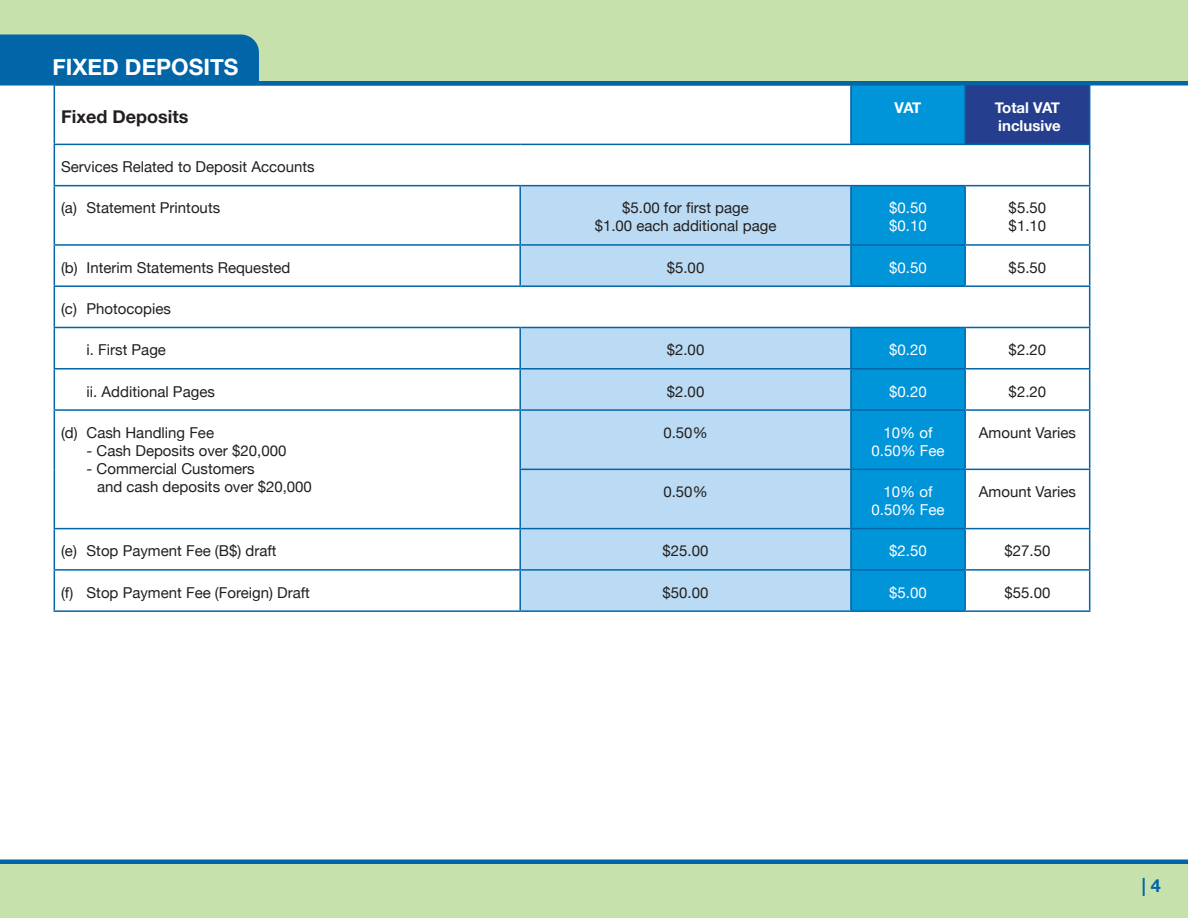
<style>
.page{position:relative;width:1188px;height:918px;background:#c6e1ab}
.page>*{position:absolute;margin:0;border:0;box-sizing:border-box;transform-origin:0 0}
.t1{font:700 22.5px "Helvetica Neue";color:#fff}
.t2{font:700 18px "Helvetica Neue";color:#231f20}
.t3{font:700 18px "Helvetica Neue";color:#0165a8}
.t4{font:15px/18px "Helvetica Neue";color:#231f20}
.t5{font:15px/18px "Helvetica Neue";color:#fff}
.t6{font:700 15px "Helvetica Neue";color:#fff}
.t7{font:700 15px "Helvetica Neue";letter-spacing:-.025em;color:#fff}
</style>
<div class="page">
<div style="left:0;top:34px;width:259px;height:47px;background:#0165a8"></div>
<div style="left:0;top:81px;width:1188px;height:783px;background:#fff"></div>
<svg style="left:851px;top:86px;width:114px;height:524px;background:#28a4de"></svg>
<div style="left:965px;top:85px;width:125px;height:59px;background:#253f8e"></div>
<svg style="left:520px;top:186px;width:331px;height:424px;background:#bfddf3"></svg>
<div style="left:965px;top:186px;width:124px;height:424px;background:#fff"></div>
<hr style="left:54px;top:84px;width:466px;height:2px;background:#0165a8">
<hr style="left:54px;top:85px;width:1px;height:59px;background:#0165a8">
<hr style="left:520px;top:84px;width:331px;height:2px;background:#0165a8">
<hr style="left:851px;top:84px;width:114px;height:2px;background:#0165a8">
<hr style="left:850px;top:85px;width:2px;height:59px;background:#0165a8">
<hr style="left:965px;top:84px;width:125px;height:2px;background:#0165a8">
<hr style="left:964px;top:85px;width:2px;height:59px;background:#0165a8">
<hr style="left:1089px;top:85px;width:1px;height:59px;background:#0165a8">
<hr style="left:54px;top:144px;width:466px;height:1px;background:#0165a8">
<hr style="left:54px;top:145px;width:1px;height:40px;background:#0165a8">
<hr style="left:520px;top:144px;width:331px;height:1px;background:#0165a8">
<hr style="left:851px;top:144px;width:114px;height:1px;background:#0165a8">
<hr style="left:965px;top:144px;width:125px;height:1px;background:#0165a8">
<hr style="left:1089px;top:145px;width:1px;height:40px;background:#0165a8">
<hr style="left:54px;top:185px;width:466px;height:1px;background:#0165a8">
<hr style="left:54px;top:186px;width:1px;height:58px;background:#0165a8">
<hr style="left:520px;top:185px;width:331px;height:1px;background:#0165a8">
<hr style="left:519px;top:186px;width:2px;height:58px;background:#0165a8">
<hr style="left:851px;top:185px;width:114px;height:1px;background:#0165a8">
<hr style="left:850px;top:186px;width:2px;height:58px;background:#0165a8">
<hr style="left:965px;top:185px;width:125px;height:1px;background:#0165a8">
<hr style="left:964px;top:186px;width:2px;height:58px;background:#0165a8">
<hr style="left:1089px;top:186px;width:1px;height:58px;background:#0165a8">
<hr style="left:54px;top:244px;width:466px;height:2px;background:#0165a8">
<hr style="left:54px;top:246px;width:1px;height:39px;background:#0165a8">
<hr style="left:520px;top:244px;width:331px;height:2px;background:#0165a8">
<hr style="left:519px;top:246px;width:2px;height:39px;background:#0165a8">
<hr style="left:851px;top:244px;width:114px;height:2px;background:#0165a8">
<hr style="left:850px;top:246px;width:2px;height:39px;background:#0165a8">
<hr style="left:965px;top:244px;width:125px;height:2px;background:#0165a8">
<hr style="left:964px;top:246px;width:2px;height:39px;background:#0165a8">
<hr style="left:1089px;top:246px;width:1px;height:39px;background:#0165a8">
<hr style="left:54px;top:285px;width:466px;height:2px;background:#0165a8">
<hr style="left:54px;top:287px;width:1px;height:40px;background:#0165a8">
<hr style="left:520px;top:285px;width:331px;height:2px;background:#0165a8">
<hr style="left:851px;top:285px;width:114px;height:2px;background:#0165a8">
<hr style="left:965px;top:285px;width:125px;height:2px;background:#0165a8">
<hr style="left:1089px;top:287px;width:1px;height:40px;background:#0165a8">
<hr style="left:54px;top:327px;width:466px;height:1px;background:#0165a8">
<hr style="left:54px;top:328px;width:1px;height:40px;background:#0165a8">
<hr style="left:520px;top:327px;width:331px;height:1px;background:#0165a8">
<hr style="left:519px;top:328px;width:2px;height:40px;background:#0165a8">
<hr style="left:851px;top:327px;width:114px;height:1px;background:#0165a8">
<hr style="left:850px;top:328px;width:2px;height:40px;background:#0165a8">
<hr style="left:965px;top:327px;width:125px;height:1px;background:#0165a8">
<hr style="left:964px;top:328px;width:2px;height:40px;background:#0165a8">
<hr style="left:1089px;top:328px;width:1px;height:40px;background:#0165a8">
<hr style="left:54px;top:368px;width:466px;height:2px;background:#0165a8">
<hr style="left:54px;top:370px;width:1px;height:39px;background:#0165a8">
<hr style="left:520px;top:368px;width:331px;height:2px;background:#0165a8">
<hr style="left:519px;top:370px;width:2px;height:39px;background:#0165a8">
<hr style="left:851px;top:368px;width:114px;height:2px;background:#0165a8">
<hr style="left:850px;top:370px;width:2px;height:39px;background:#0165a8">
<hr style="left:965px;top:368px;width:125px;height:2px;background:#0165a8">
<hr style="left:964px;top:370px;width:2px;height:39px;background:#0165a8">
<hr style="left:1089px;top:370px;width:1px;height:39px;background:#0165a8">
<hr style="left:54px;top:409px;width:466px;height:2px;background:#0165a8">
<hr style="left:54px;top:411px;width:1px;height:58px;background:#0165a8">
<hr style="left:520px;top:409px;width:331px;height:2px;background:#0165a8">
<hr style="left:519px;top:411px;width:2px;height:58px;background:#0165a8">
<hr style="left:851px;top:409px;width:114px;height:2px;background:#0165a8">
<hr style="left:850px;top:411px;width:2px;height:58px;background:#0165a8">
<hr style="left:965px;top:409px;width:125px;height:2px;background:#0165a8">
<hr style="left:964px;top:411px;width:2px;height:58px;background:#0165a8">
<hr style="left:1089px;top:411px;width:1px;height:58px;background:#0165a8">
<hr style="left:54px;top:469px;width:1px;height:59px;background:#0165a8">
<hr style="left:519px;top:469px;width:332px;height:1px;background:#0165a8">
<hr style="left:519px;top:470px;width:2px;height:58px;background:#0165a8">
<hr style="left:851px;top:469px;width:114px;height:1px;background:#0165a8">
<hr style="left:850px;top:470px;width:2px;height:58px;background:#0165a8">
<hr style="left:965px;top:469px;width:125px;height:1px;background:#0165a8">
<hr style="left:964px;top:470px;width:2px;height:58px;background:#0165a8">
<hr style="left:1089px;top:470px;width:1px;height:58px;background:#0165a8">
<hr style="left:54px;top:528px;width:466px;height:1px;background:#0165a8">
<hr style="left:54px;top:529px;width:1px;height:40px;background:#0165a8">
<hr style="left:520px;top:528px;width:331px;height:1px;background:#0165a8">
<hr style="left:519px;top:529px;width:2px;height:40px;background:#0165a8">
<hr style="left:851px;top:528px;width:114px;height:1px;background:#0165a8">
<hr style="left:850px;top:529px;width:2px;height:40px;background:#0165a8">
<hr style="left:965px;top:528px;width:125px;height:1px;background:#0165a8">
<hr style="left:964px;top:529px;width:2px;height:40px;background:#0165a8">
<hr style="left:1089px;top:529px;width:1px;height:40px;background:#0165a8">
<hr style="left:54px;top:569px;width:466px;height:2px;background:#0165a8">
<hr style="left:54px;top:571px;width:1px;height:39px;background:#0165a8">
<hr style="left:520px;top:569px;width:331px;height:2px;background:#0165a8">
<hr style="left:519px;top:571px;width:2px;height:39px;background:#0165a8">
<hr style="left:851px;top:569px;width:114px;height:2px;background:#0165a8">
<hr style="left:850px;top:571px;width:2px;height:39px;background:#0165a8">
<hr style="left:965px;top:569px;width:125px;height:2px;background:#0165a8">
<hr style="left:964px;top:571px;width:2px;height:39px;background:#0165a8">
<hr style="left:1089px;top:571px;width:1px;height:39px;background:#0165a8">
<hr style="left:54px;top:610px;width:466px;height:2px;background:#0165a8">
<hr style="left:520px;top:610px;width:331px;height:2px;background:#0165a8">
<hr style="left:851px;top:610px;width:114px;height:2px;background:#0165a8">
<hr style="left:965px;top:610px;width:125px;height:2px;background:#0165a8">
<p class="t1" style="left:52px;top:49px;width:187px">FIXED DEPOSITS</p>
<p class="t2" style="left:61px;top:103px;width:129px">Fixed Deposits</p>
<p class="t4" style="left:61px;top:159px;width:255px">Services Related to Deposit Accounts</p>
<p class="t4" style="left:61px;top:200px;width:161px">(a) Statement Printouts</p>
<p class="t4" style="left:622px;top:200px;width:128px">$5.00 for first page</p>
<p class="t4" style="left:595px;top:218px;width:183px">$1.00 each additional page</p>
<p class="t6" style="left:895px;top:96px;width:28px">VAT</p>
<p class="t7" style="left:995px;top:96px;width:67px">Total VAT</p>
<p class="t6" style="left:998px;top:114px;width:64px">inclusive</p>
<p class="t5" style="left:889px;top:200px;width:39px">$0.50 $0.10</p>
<p class="t4" style="left:1009px;top:200px;width:39px">$5.50 $1.10</p>
<p class="t4" style="left:61px;top:259px;width:231px">(b) Interim Statements Requested</p>
<p class="t4" style="left:667px;top:259px;width:39px">$5.00</p>
<p class="t5" style="left:889px;top:259px;width:39px">$0.50</p>
<p class="t4" style="left:1009px;top:259px;width:39px">$5.50</p>
<p class="t4" style="left:61px;top:301px;width:111px">(c) Photocopies</p>
<p class="t4" style="left:87px;top:342px;width:81px">i. First Page</p>
<p class="t4" style="left:667px;top:342px;width:39px">$2.00</p>
<p class="t5" style="left:889px;top:342px;width:39px">$0.20</p>
<p class="t4" style="left:1009px;top:342px;width:39px">$2.20</p>
<p class="t4" style="left:87px;top:383px;width:130px">ii. Additional Pages</p>
<p class="t4" style="left:667px;top:383px;width:39px">$2.00</p>
<p class="t5" style="left:889px;top:383px;width:39px">$0.20</p>
<p class="t4" style="left:1009px;top:383px;width:39px">$2.20</p>
<p class="t4" style="left:61px;top:424px;width:155px">(d) Cash Handling Fee</p>
<p class="t4" style="left:87px;top:442px;width:201px">- Cash Deposits over $20,000</p>
<p class="t4" style="left:87px;top:460px;width:170px">- Commercial Customers</p>
<p class="t4" style="left:97px;top:478px;width:216px">and cash deposits over $20,000</p>
<p class="t4" style="left:663px;top:424px;width:46px">0.50%</p>
<p class="t5" style="left:884px;top:424px;width:50px">10% of</p>
<p class="t5" style="left:872px;top:442px;width:75px">0.50% Fee</p>
<p class="t4" style="left:979px;top:424px;width:98px">Amount Varies</p>
<p class="t4" style="left:663px;top:484px;width:46px">0.50%</p>
<p class="t5" style="left:884px;top:484px;width:50px">10% of</p>
<p class="t5" style="left:872px;top:502px;width:75px">0.50% Fee</p>
<p class="t4" style="left:979px;top:484px;width:98px">Amount Varies</p>
<p class="t4" style="left:61px;top:543px;width:217px">(e) Stop Payment Fee (B$) draft</p>
<p class="t4" style="left:663px;top:543px;width:47px">$25.00</p>
<p class="t5" style="left:889px;top:543px;width:39px">$2.50</p>
<p class="t4" style="left:1004px;top:543px;width:47px">$27.50</p>
<p class="t4" style="left:61px;top:584px;width:250px">(f) Stop Payment Fee (Foreign) Draft</p>
<p class="t4" style="left:663px;top:584px;width:47px">$50.00</p>
<p class="t5" style="left:889px;top:584px;width:39px">$5.00</p>
<p class="t4" style="left:1004px;top:584px;width:47px">$55.00</p>
<p class="t3" style="left:1142px;top:872px;width:21px">| 4</p>
</div>
